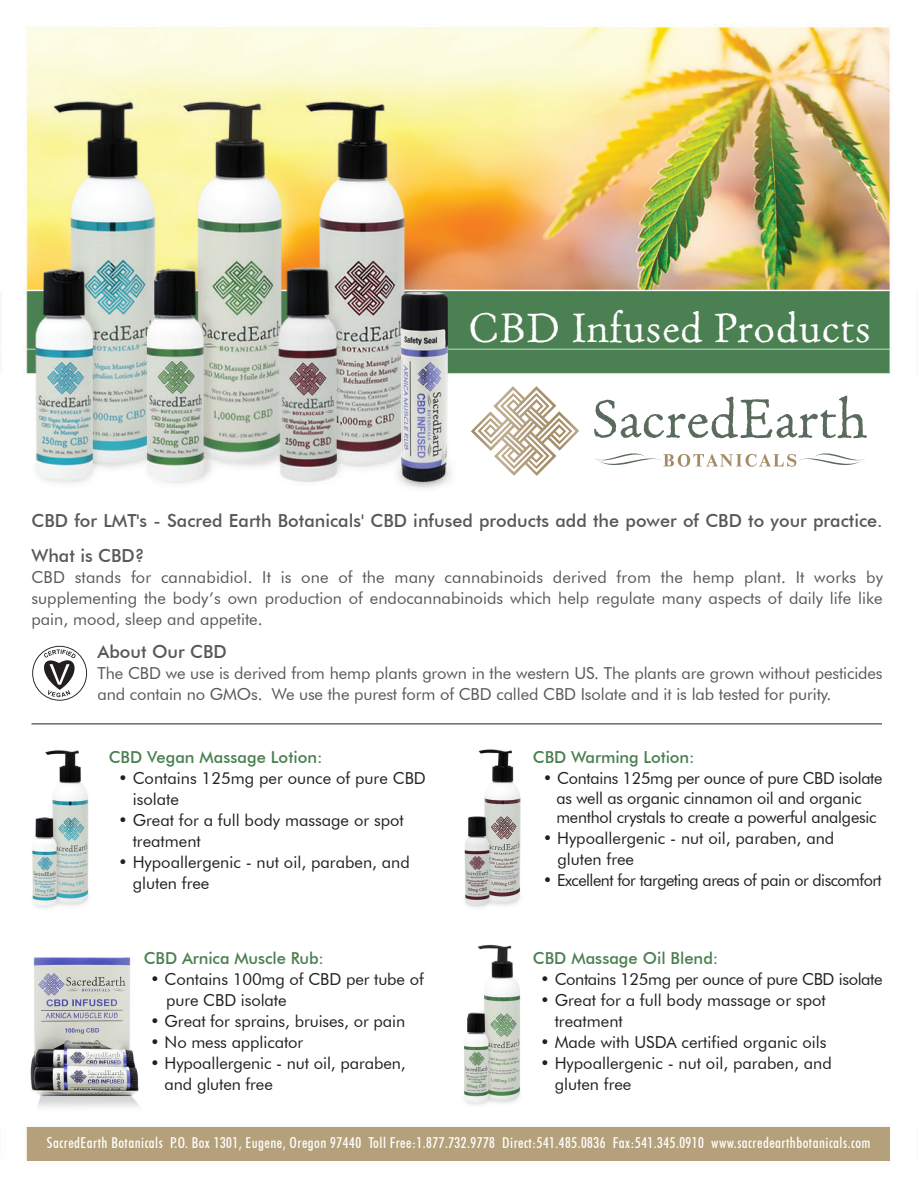
<style>
.page{position:relative;width:918px;height:1188px;background:#fff}
.page>*{position:absolute;margin:0;border:0;box-sizing:border-box;transform-origin:0 0}
.t1{font:40.5px "Old Claude LP";letter-spacing:.01em;color:#fff}
.t2{font:500 18px/34.5px "Futura BT";color:#57585a}
.t3{font:16.5px/21px "Futura BT";letter-spacing:-.005em;color:#231f20}
.t4{font:16.5px/21px "Futura BT";letter-spacing:-.005em;color:#57585a;text-align:justify}
.t5{font:500 16.5px "Futura BT";color:#4b8051}
.t6{font:16.5px "Futura BT";letter-spacing:-.03em;color:#231f20}
.t7{font:16.5px "Futura BT";letter-spacing:-.025em;color:#231f20}
.t8{font:500 condensed 15px "Futura BT";letter-spacing:.03em;color:#fff}
</style>
<div class="page">
<img style="left:0;top:24px;width:918px;height:1137px">
<svg style="left:594px;top:396px;width:273px;height:80px"></svg>
<svg style="left:471px;top:386px;width:108px;height:90px"></svg>
<hr style="left:32px;top:724px;width:850px;height:1px;background:#231f20">
<div style="left:27px;top:1127px;width:863px;height:33px;background:#b4a07a"></div>
<img style="left:440px;top:744px;width:100px;height:172px">
<img style="left:445px;top:932px;width:91px;height:183px">
<img style="left:21px;top:744px;width:76px;height:167px">
<svg style="left:32px;top:646px;width:55px;height:55px"></svg>
<img style="left:20px;top:948px;width:138px;height:176px">
<h1 class="t1" style="left:469px;top:303px;width:404px">CBD Infused Products</h1>
<p class="t2" style="left:32px;top:503px;width:853px">CBD for LMT's - Sacred Earth Botanicals' CBD infused products add the power of CBD to your practice.<br>What is CBD?</p>
<p class="t4" style="left:31px;top:566px;width:853px">CBD stands for cannabidiol. It is one of the many cannabinoids derived from the hemp plant. It works by supplementing the body’s own production of endocannabinoids which help regulate many aspects of daily life like pain, mood, sleep and appetite.</p>
<p class="t2" style="left:98px;top:634px;width:131px">About Our CBD</p>
<p class="t4" style="left:98px;top:662px;width:787px">The CBD we use is derived from hemp plants grown in the western US. The plants are grown without pesticides and contain no GMOs. We use the purest form of CBD called CBD Isolate and it is lab tested for purity.</p>
<p class="t5" style="left:109px;top:747px;width:215px">CBD Vegan Massage Lotion:</p>
<p class="t3" style="left:133px;top:768px;width:295px;text-indent:-15px">• Contains 125mg per ounce of pure CBD isolate</p>
<p class="t3" style="left:133px;top:810px;width:273px;text-indent:-15px">• Great for a full body massage or spot treatment</p>
<p class="t3" style="left:133px;top:852px;width:279px;text-indent:-15px">• Hypoallergenic - nut oil, paraben, and gluten free</p>
<p class="t5" style="left:144px;top:948px;width:182px">CBD Arnica Muscle Rub:</p>
<p class="t3" style="left:166px;top:968px;width:259px;text-indent:-16px">• Contains 100mg of CBD per tube of pure CBD isolate</p>
<p class="t3" style="left:150px;top:1010px;width:257px">• Great for sprains, bruises, or pain</p>
<p class="t3" style="left:150px;top:1031px;width:155px">• No mess applicator</p>
<p class="t3" style="left:165px;top:1052px;width:243px;text-indent:-14px">• Hypoallergenic - nut oil, paraben, and gluten free</p>
<p class="t5" style="left:533px;top:747px;width:163px">CBD Warming Lotion:</p>
<p class="t3" style="left:543px;top:769px;width:341px;line-height:19.5px;text-align:center">• Contains 125mg per ounce of pure CBD isolate as well as organic cinnamon oil and organic menthol crystals to create a powerful analgesic</p>
<p class="t3" style="left:557px;top:828px;width:279px;text-indent:-15px">• Hypoallergenic - nut oil, paraben, and gluten free</p>
<p class="t6" style="left:543px;top:870px;width:341px">• Excellent for targeting areas of pain or discomfort</p>
<p class="t5" style="left:533px;top:948px;width:187px">CBD Massage Oil Blend:</p>
<p class="t7" style="left:540px;top:969px;width:344px">• Contains 125mg per ounce of pure CBD isolate</p>
<p class="t3" style="left:555px;top:989px;width:273px;text-indent:-15px">• Great for a full body massage or spot treatment</p>
<p class="t3" style="left:540px;top:1031px;width:288px">• Made with USDA certified organic oils</p>
<p class="t3" style="left:555px;top:1052px;width:279px;text-indent:-15px">• Hypoallergenic - nut oil, paraben, and gluten free</p>
<p class="t8" style="left:47px;top:1134px;width:825px">SacredEarth Botanicals P.O. Box 1301, Eugene, Oregon 97440 Toll Free:1.877.732.9778 Direct:541.485.0836 Fax:541.345.0910 www.sacredearthbotanicals.com</p>
</div>
